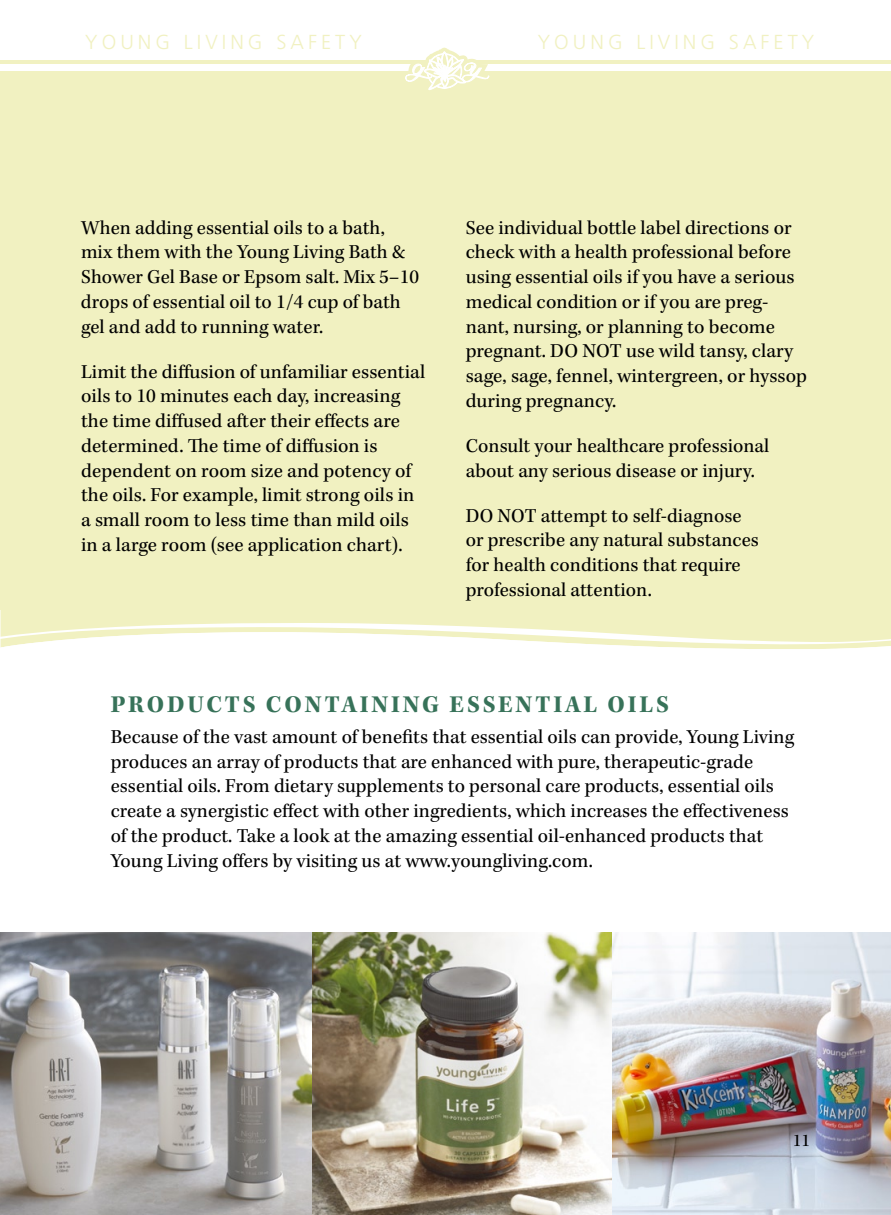
<style>
.page{position:relative;width:891px;height:1215px;background:#fff}
.page>*{position:absolute;margin:0;border:0;box-sizing:border-box;transform-origin:0 0}
.t1{font:700 24.75px "Kepler Std";letter-spacing:.115em;color:#377259}
.t2{font:20.25px/24.8px "Kepler Std";color:#000}
.t3{font:300 20.25px "Frutiger";letter-spacing:.2em;color:#f1f1c1}
.t4{font:18px "Kepler Std";color:#000}
</style>
<div class="page">
<div style="left:0;top:98px;width:891px;height:511px;background:#f1f1c1"></div>
<img style="left:0;top:933px;width:313px;height:282px">
<img style="left:313px;top:933px;width:300px;height:282px">
<img style="left:613px;top:933px;width:278px;height:282px">
<div style="left:0;top:60px;width:521px;height:98px;background:#f1f1c1"></div>
<div style="left:0;top:64px;width:521px;height:7px;background:#fff"></div>
<div style="left:305px;top:60px;width:586px;height:98px;background:#f1f1c1"></div>
<div style="left:305px;top:64px;width:586px;height:7px;background:#fff"></div>
<svg style="left:405px;top:48px;width:85px;height:42px"></svg>
<div style="left:1px;top:609px;width:890px;height:17px;background:#f1f1c1"></div>
<svg style="left:1px;top:626px;width:890px;height:23px"></svg>
<p class="t3" style="left:85px;top:31px;width:219px">YOU NG LIVI NG SAFETY</p>
<p class="t3" style="left:538px;top:31px;width:221px">YOU NG LIVI NG SAFETY</p>
<p class="t2" style="left:81px;top:216px;width:340px">When adding essential oils to a bath, mix them with the Young Living Bath &amp; Shower Gel Base or Epsom salt. Mix 5–10 drops of essential oil to 1/4 cup of bath gel and add to running water.</p>
<p class="t2" style="left:81px;top:360px;width:346px">Limit the diffusion of unfamiliar essential oils to 10 minutes each day, increasing the time diffused after their effects are determined. The time of diffusion is dependent on room size and potency of the oils. For example, limit strong oils in a small room to less time than mild oils in a large room (see application chart).</p>
<p class="t2" style="left:466px;top:216px;width:343px">See individual bottle label directions or check with a health professional before using essential oils if you have a serious medical condition or if you are preg&shy;nant, nursing, or planning to become pregnant. DO NOT use wild tansy, clary sage, sage, fennel, wintergreen, or hyssop during pregnancy.</p>
<p class="t2" style="left:466px;top:434px;width:305px">Consult your healthcare professional about any serious disease or injury.</p>
<p class="t2" style="left:466px;top:504px;width:295px">DO NOT attempt to self-diagnose or prescribe any natural substances for health conditions that require professional attention.</p>
<p class="t1" style="left:111px;top:690px;width:560px">PRODUCTS CONTAINING ESSENTIAL OILS</p>
<p class="t2" style="left:111px;top:725px;width:685px">Because of the vast amount of benefits that essential oils can provide, Young Living produces an array of products that are enhanced with pure, therapeutic-grade essential oils. From dietary supplements to personal care products, essential oils create a synergistic effect with other ingredients, which increases the effectiveness of the product. Take a look at the amazing essential oil-enhanced products that Young Living offers by visiting us at www.youngliving.com.</p>
<p class="t4" style="left:793px;top:1130px;width:19px">11</p>
</div>
